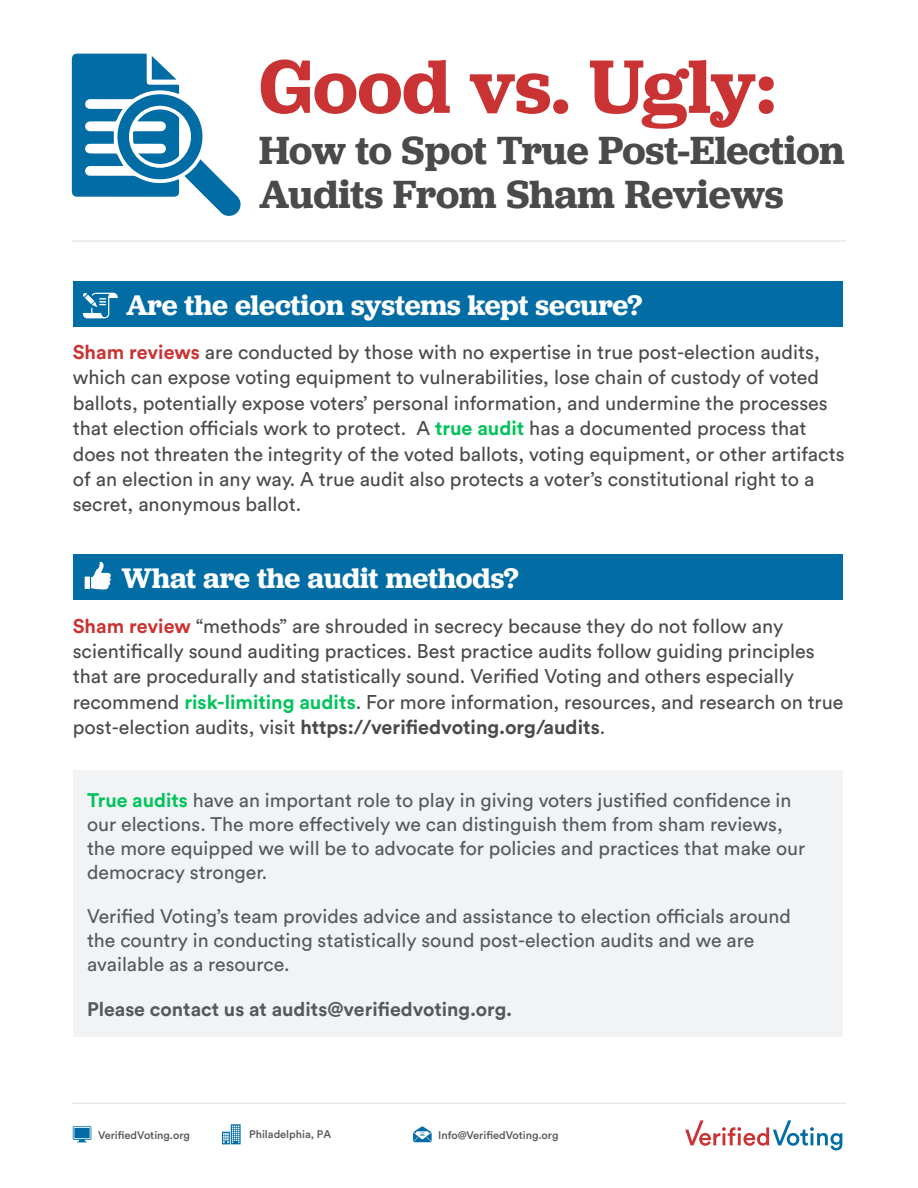
<style>
.page{position:relative;width:918px;height:1188px;background:#fff}
.page>*{position:absolute;margin:0;border:0;box-sizing:border-box;transform-origin:0 0}
.Who_We_Are_-_heading{font:600 78.75px "Jubilat";color:#ca3333}
.Who_We_Are_-_heading-2{font:600 40.95px/44.1px "Jubilat";color:#494a4a}
.Who_We_Are_-_heading-3{font:600 29.55px "Jubilat";color:#fff}
.body_text{font:19.8px/25.3px "Circular Std";color:#494a4a}
.body_text-2{font:19.5px/24px "Circular Std";color:#57585a}
.body_text-3{font:700 19.5px "Circular Std";color:#57585a}
.t1{font:500 10.95px "Circular Std";color:#57585a}
.s1{font-weight:700;color:#ca3333}
.s2{font-weight:700;color:#00c45b}
.s3{font-weight:700}
</style>
<div class="page">
<div style="left:73px;top:770px;width:769px;height:267px;background:#f2f3f4"></div>
<svg style="left:72px;top:54px;width:169px;height:162px"></svg>
<hr style="left:72px;top:240px;width:774px;height:2px;background:#e6e7e9">
<div style="left:73px;top:281px;width:769px;height:46px;background:#026da5"></div>
<div style="left:73px;top:554px;width:769px;height:46px;background:#026da5"></div>
<hr style="left:72px;top:1103px;width:774px;height:1px;background:#e6e7e9">
<svg style="left:685px;top:1120px;width:157px;height:30px"></svg>
<svg style="left:73px;top:1126px;width:18px;height:16px"></svg>
<svg style="left:222px;top:1124px;width:19px;height:20px"></svg>
<svg style="left:413px;top:1126px;width:19px;height:16px"></svg>
<svg style="left:83px;top:293px;width:35px;height:25px"></svg>
<svg style="left:85px;top:561px;width:26px;height:29px"></svg>
<p class="Who_We_Are_-_heading" style="left:259px;top:36px;width:518px">Good vs. Ugly:</p>
<p class="Who_We_Are_-_heading-2" style="left:259px;top:128px;width:587px">How to Spot True Post-Election<br>Audits From Sham Reviews</p>
<p class="Who_We_Are_-_heading-3" style="left:126px;top:286px;width:518px">Are the election systems kept secure?</p>
<p class="body_text" style="left:73px;top:339px;width:773px"><span class="s1">Sham reviews</span> are conducted by those with no expertise in true post-election audits, which can expose voting equipment to vulnerabilities, lose chain of custody of voted ballots, potentially expose voters’ personal information, and undermine the processes that election officials work to protect. A <span class="s2">true audit</span> has a documented process that does not threaten the integrity of the voted ballots, voting equipment, or other artifacts of an election in any way. A true audit also protects a voter’s constitutional right to a secret, anonymous ballot.</p>
<p class="Who_We_Are_-_heading-3" style="left:122px;top:560px;width:399px">What are the audit methods?</p>
<p class="body_text" style="left:73px;top:613px;width:772px"><span class="s1">Sham review</span> “methods” are shrouded in secrecy because they do not follow any scientifically sound auditing practices. Best practice audits follow guiding principles that are procedurally and statistically sound. Verified Voting and others especially recommend <span class="s2">risk-limiting audits</span>. For more information, resources, and research on true post-election audits, visit <span class="s3">https://verifiedvoting.org/audits</span>.</p>
<p class="body_text-2" style="left:87px;top:788px;width:720px"><span class="s2">True audits</span> have an important role to play in giving voters justified confidence in our elections. The more effectively we can distinguish them from sham reviews, the more equipped we will be to advocate for policies and practices that make our democracy stronger.</p>
<p class="body_text-2" style="left:87px;top:904px;width:706px">Verified Voting’s team provides advice and assistance to election officials around the country in conducting statistically sound post-election audits and we are available as a resource.</p>
<p class="body_text-3" style="left:87px;top:996px;width:427px">Please contact us at audits@verifiedvoting.org.</p>
<p class="t1" style="left:98px;top:1128px;width:93px">VerifiedVoting.org</p>
<p class="t1" style="left:249px;top:1128px;width:84px">Philadelphia, PA</p>
<p class="t1" style="left:438px;top:1128px;width:122px">Info@VerifiedVoting.org</p>
</div>
